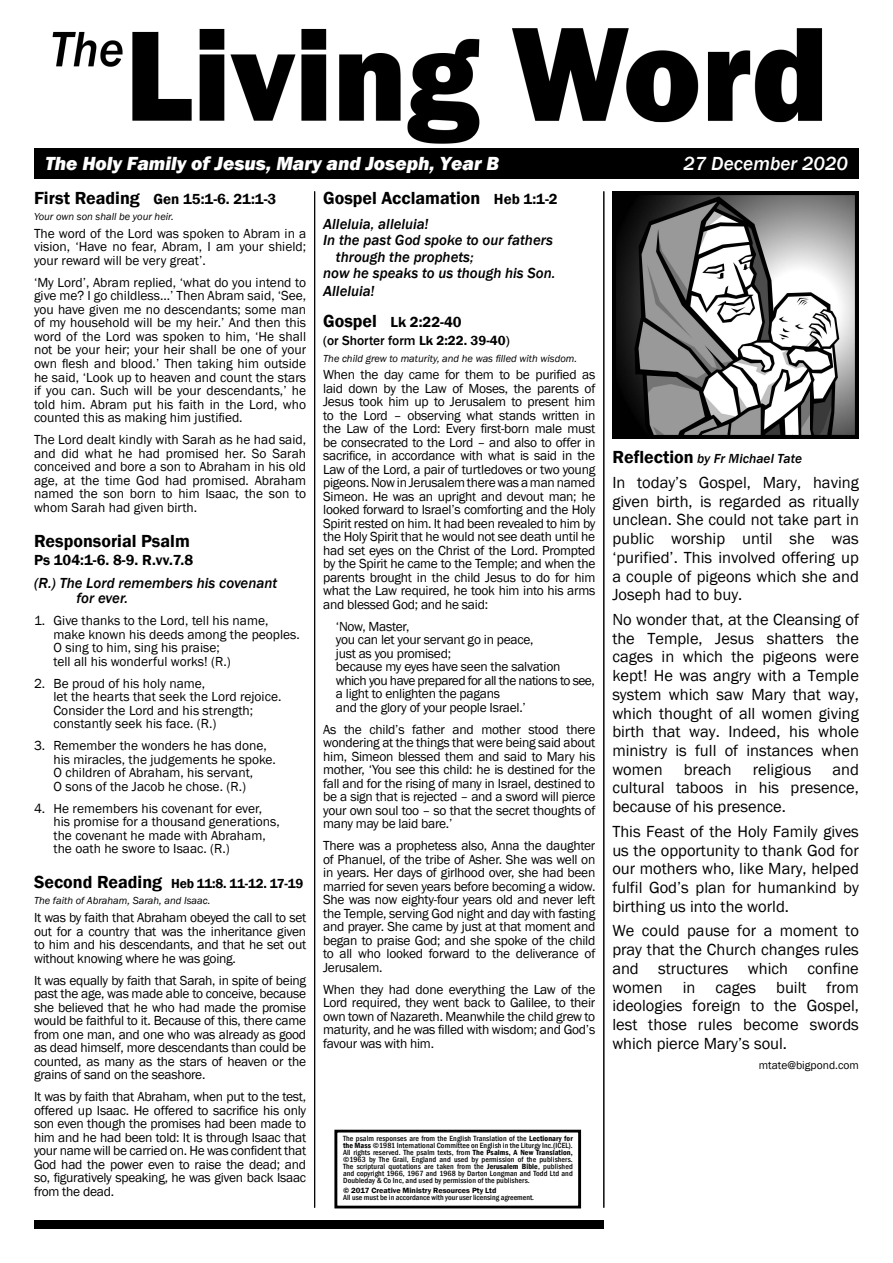
<style>
.page{position:relative;width:893px;height:1263px;background:#fff}
.page>*{position:absolute;margin:0;border:0;box-sizing:border-box;transform-origin:0 0}
.t1{font:italic 800 19.5px "Franklin Gothic";color:#fff}
.t2{font:italic 500 19.5px "Franklin Gothic";color:#fff}
.t3{font:600 18px "Franklin Gothic";color:#000}
.t4{font:16.5px/18.8px "Franklin Gothic";color:#000;text-align:justify}
.t5{font:italic 500 15px/15px "Franklin Gothic";color:#000}
.t6{font:600 15px "Franklin Gothic";color:#000}
.t7{font:13.5px/13.5px "Franklin Gothic";letter-spacing:-.015em;color:#000;text-align:justify}
.t8{font:600 13.5px "Franklin Gothic";letter-spacing:-.02em;color:#000}
.t9{font:500 13.5px "Franklin Gothic";color:#000}
.t10{font:italic 500 13.5px "Franklin Gothic";color:#000}
.t11{font:11.55px "Franklin Gothic";color:#000}
.t12{font:italic 10.5px "Franklin Gothic";color:#000}
.t13{font:500 condensed 7.65px/7.1px "Franklin Gothic";color:#000;text-align:justify;scale:1.04 1}
.t14{font:600 7.65px "Franklin Gothic";color:#000;scale:1.04 1}
.s1{font-size:18px}
.s2{font-size:15px}
.s3{font-weight:600;font-style:normal;font-size:18px}
.s4{font-weight:600;font-style:normal}
.s5{font-weight:600}
.s6{font-family:"Franklin Gothic Demi";font-weight:400;font-style:normal;font-size:18px}
</style>
<div class="page">
<hr style="left:314px;top:191px;width:1px;height:1017px;background:#000">
<hr style="left:604px;top:191px;width:1px;height:1017px;background:#000">
<div style="left:34px;top:1220px;width:570px;height:9px;background:#000"></div>
<div style="left:34px;top:148px;width:825px;height:31px;background:#000"></div>
<div style="left:334px;top:1130px;width:247px;height:78px;border:3px solid #000"></div>
<img style="left:52px;top:28px;width:771px;height:116px">
<img style="left:612px;top:191px;width:247px;height:247px">
<h1 class="t1" style="left:45px;top:152px;width:456px">The Holy Family of Jesus, Mary and Joseph, Year B</h1>
<h1 class="t2" style="left:684px;top:152px;width:166px">27 December 2020</h1>
<p class="t6" style="left:34px;top:190px;width:244px"><span class="s1">First Reading</span> Gen 15:1-6. 21:1-3</p>
<p class="t12" style="left:34px;top:210px;width:141px">Your own son shall be your heir.</p>
<p class="t7" style="left:34px;top:227px;width:274px">The word of the Lord was spoken to Abram in a vision, ‘Have no fear, Abram, I am your shield; your reward will be very great’.</p>
<p class="t7" style="left:34px;top:276px;width:274px">‘My Lord’, Abram replied, ‘what do you intend to give me? I go childless...’ Then Abram said, ‘See, you have given me no descendants; some man of my household will be my heir.’ And then this word of the Lord was spoken to him, ‘He shall not be your heir; your heir shall be one of your own flesh and blood.’ Then taking him outside he said, ‘Look up to heaven and count the stars if you can. Such will be your descendants,’ he told him. Abram put his faith in the Lord, who counted this as making him justified.</p>
<p class="t7" style="left:34px;top:433px;width:274px">The Lord dealt kindly with Sarah as he had said, and did what he had promised her. So Sarah conceived and bore a son to Abraham in his old age, at the time God had promised. Abraham named the son born to him Isaac, the son to whom Sarah had given birth.</p>
<h2 class="t3" style="left:34px;top:529px;width:157px">Responsorial Psalm</h2>
<p class="t6" style="left:34px;top:550px;width:161px">Ps 104:1-6. 8-9. R.vv.7.8</p>
<p class="t5" style="left:77px;top:576px;width:202px;text-indent:-43px">(R.) The Lord remembers his covenant for ever.</p>
<p class="t7" style="left:54px;top:614px;width:248px;text-align:left;text-indent:-19px">1. Give thanks to the Lord, tell his name, make known his deeds among the peoples.<br>O sing to him, sing his praise;<br>tell all his wonderful works! (R.)</p>
<p class="t7" style="left:54px;top:677px;width:229px;text-align:left;text-indent:-19px">2. Be proud of his holy name,<br>let the hearts that seek the Lord rejoice.<br>Consider the Lord and his strength; constantly seek his face. (R.)</p>
<p class="t7" style="left:54px;top:739px;width:224px;text-align:left;text-indent:-19px">3. Remember the wonders he has done, his miracles, the judgements he spoke.<br>O children of Abraham, his servant,<br>O sons of the Jacob he chose. (R.)</p>
<p class="t7" style="left:54px;top:802px;width:228px;text-align:left;text-indent:-19px">4. He remembers his covenant for ever, his promise for a thousand generations, the covenant he made with Abraham, the oath he swore to Isaac. (R.)</p>
<p class="t8" style="left:34px;top:875px;width:271px"><span class="s1">Second Reading</span> Heb 11:8. 11-12. 17-19</p>
<p class="t12" style="left:34px;top:894px;width:178px">The faith of Abraham, Sarah, and Isaac.</p>
<p class="t7" style="left:34px;top:911px;width:274px">It was by faith that Abraham obeyed the call to set out for a country that was the inheritance given to him and his descendants, and that he set out without knowing where he was going.</p>
<p class="t7" style="left:34px;top:974px;width:274px">It was equally by faith that Sarah, in spite of being past the age, was made able to conceive, because she believed that he who had made the promise would be faithful to it. Because of this, there came from one man, and one who was already as good as dead himself, more descendants than could be counted, as many as the stars of heaven or the grains of sand on the seashore.</p>
<p class="t7" style="left:34px;top:1090px;width:274px">It was by faith that Abraham, when put to the test, offered up Isaac. He offered to sacrifice his only son even though the promises had been made to him and he had been told: It is through Isaac that your name will be carried on. He was confident that God had the power even to raise the dead; and so, figuratively speaking, he was given back Isaac from the dead.</p>
<h2 class="t3" style="left:323px;top:187px;width:236px">Gospel Acclamation <span class="s2">Heb 1:1-2</span></h2>
<p class="t5" style="left:323px;top:217px;width:107px">Alleluia, alleluia!</p>
<p class="t5" style="left:323px;top:233px;width:231px">In the past God spoke to our fathers</p>
<p class="t5" style="left:336px;top:250px;width:139px">through the prophets;</p>
<p class="t5" style="left:323px;top:266px;width:234px">now he speaks to us though his Son.</p>
<p class="t5" style="left:323px;top:276px;width:140px;line-height:30.8px">Alleluia!<br><span class="s3">Gospel</span> <span class="s4">Lk 2:22-40</span></p>
<p class="t9" style="left:323px;top:332px;width:188px">(or Shorter form <span class="s5">Lk 2:22. 39-40</span>)</p>
<p class="t12" style="left:323px;top:351px;width:255px">The child grew to maturity, and he was filled with wisdom.</p>
<p class="t7" style="left:323px;top:368px;width:274px">When the day came for them to be purified as laid down by the Law of Moses, the parents of Jesus took him up to Jerusalem to present him to the Lord – observing what stands written in the Law of the Lord: Every first-born male must be consecrated to the Lord – and also to offer in sacrifice, in accordance with what is said in the Law of the Lord, a pair of turtledoves or two young pigeons. Now in Jerusalem there was a man named Simeon. He was an upright and devout man; he looked forward to Israel’s comforting and the Holy Spirit rested on him. It had been revealed to him by the Holy Spirit that he would not see death until he had set eyes on the Christ of the Lord. Prompted by the Spirit he came to the Temple; and when the parents brought in the child Jesus to do for him what the Law required, he took him into his arms and blessed God; and he said:</p>
<p class="t7" style="left:336px;top:620px;width:260px;text-align:left">‘Now, Master,<br>you can let your servant go in peace,<br>just as you promised;<br>because my eyes have seen the salvation<br>which you have prepared for all the nations to see, a light to enlighten the pagans<br>and the glory of your people Israel.’</p>
<p class="t7" style="left:323px;top:723px;width:274px">As the child’s father and mother stood there wondering at the things that were being said about him, Simeon blessed them and said to Mary his mother, ‘You see this child: he is destined for the fall and for the rising of many in Israel, destined to be a sign that is rejected – and a sword will pierce your own soul too – so that the secret thoughts of many may be laid bare.’</p>
<p class="t7" style="left:323px;top:839px;width:274px">There was a prophetess also, Anna the daughter of Phanuel, of the tribe of Asher. She was well on in years. Her days of girlhood over, she had been married for seven years before becoming a widow.<br>She was now eighty-four years old and never left the Temple, serving God night and day with fasting and prayer. She came by just at that moment and began to praise God; and she spoke of the child to all who looked forward to the deliverance of Jerusalem.</p>
<p class="t7" style="left:323px;top:983px;width:274px">When they had done everything the Law of the Lord required, they went back to Galilee, to their own town of Nazareth. Meanwhile the child grew to maturity, and he was filled with wisdom; and God’s favour was with him.</p>
<p class="t13" style="left:343px;top:1135px;width:222px">The psalm responses are from the English Translation of the <span class="s5">Lectionary for the Mass</span> ©1981 International Committee on English in the Liturgy Inc.(ICEL).<br>All rights reserved. The psalm texts, from <span class="s5">The Psalms, A New Translation, </span>©1963 by The Grail, England and used by permission of the publishers.<br>The scriptural quotations are taken from the <span class="s5">Jerusalem Bible</span>, published and copyright 1966, 1967 and 1968 by Darton Longman and Todd Ltd and Doubleday &amp; Co Inc, and used by permission of the publishers.</p>
<p class="t14" style="left:343px;top:1186px;width:149px">© 2017 Creative Ministry Resources Pty Ltd</p>
<p class="t13" style="left:343px;top:1194px;width:185px">All use must be in accordance with your user licensing agreement.</p>
<p class="t10" style="left:612px;top:451px;width:191px"><span class="s6">Reflection</span> by Fr Michael Tate</p>
<p class="t4" style="left:612px;top:473px;width:248px">In today’s Gospel, Mary, having given birth, is regarded as ritually unclean. She could not take part in public worship until she was ‘purified’. This involved offering up a couple of pigeons which she and Joseph had to buy.</p>
<p class="t4" style="left:612px;top:610px;width:248px">No wonder that, at the Cleansing of the Temple, Jesus shatters the cages in which the pigeons were kept! He was angry with a Temple system which saw Mary that way, which thought of all women giving birth that way. Indeed, his whole ministry is full of instances when women</p>
<p class="t4" style="left:612px;top:759px;width:248px;text-indent:220px">and cultural taboos in his presence, because of his presence.</p>
<p class="t4" style="left:612px;top:822px;width:248px">This Feast of the Holy Family gives us the opportunity to thank God for our mothers who, like Mary, helped fulfil God’s plan for humankind by birthing us into the world.</p>
<p class="t4" style="left:612px;top:921px;width:248px">We could pause for a moment to pray that the Church changes rules and structures which confine women in cages built from ideologies foreign to the Gospel, lest those rules become swords which pierce Mary’s soul.</p>
<p class="t11" style="left:759px;top:1058px;width:101px">mtate@bigpond.com</p>
<p class="t4" style="left:684px;top:759px;width:50px">breach</p>
<p class="t4" style="left:753px;top:759px;width:60px">religious</p>
</div>
